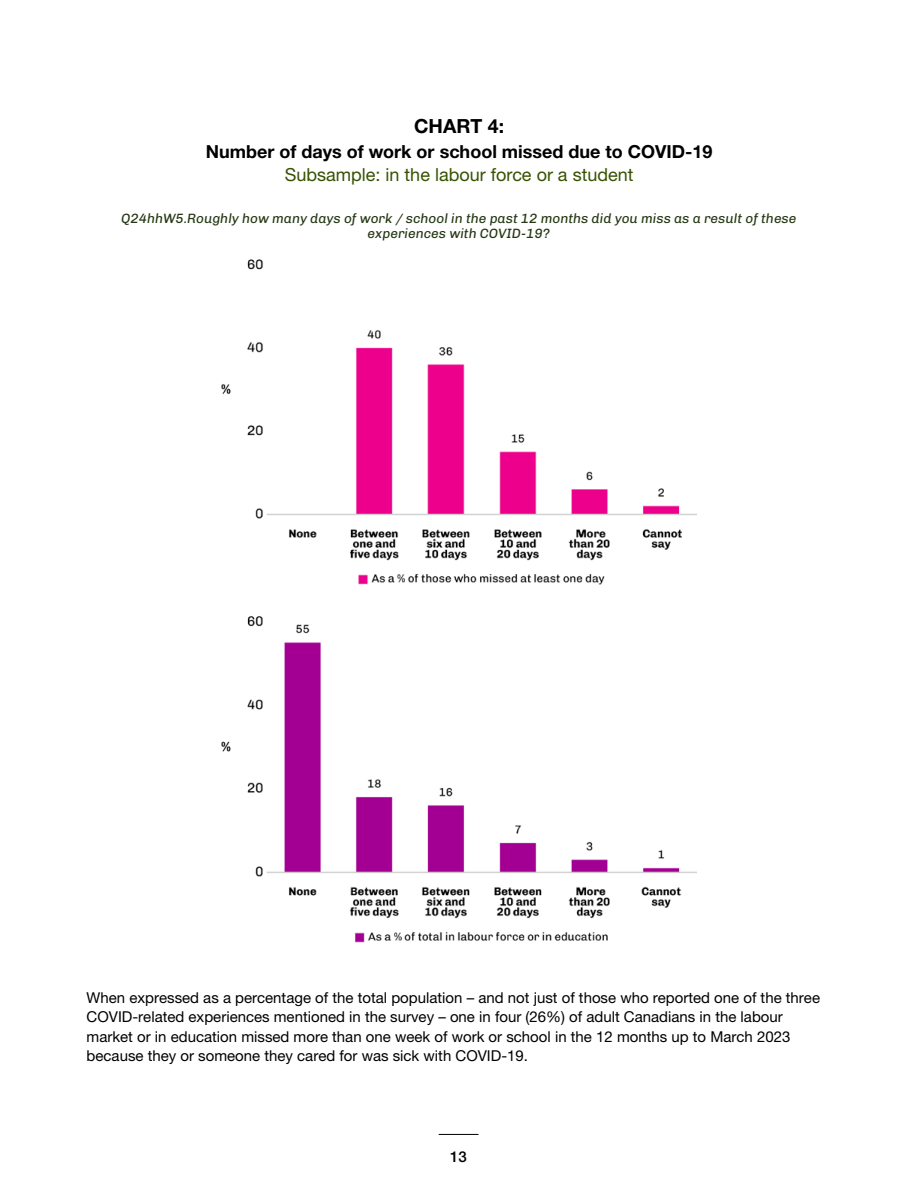
<style>
.page{position:relative;width:918px;height:1188px;background:#fff}
.page>*{position:absolute;margin:0;border:0;box-sizing:border-box;transform-origin:0 0}
.Chart_-_Number{font:700 19.5px "Helvetica Neue LT Pro";color:#000}
.Chart_-_Title{font:700 18px "Helvetica Neue LT Pro";color:#000}
.Chart_-_Subtitle{font:18px "Helvetica Neue LT Pro";color:#365200}
.Basic_Body_Paragraph_-_Black{font:15px/19.5px "Helvetica Neue LT Pro";color:#000}
.t1{font:500 15px "Helvetica Neue LT Pro";color:#000}
.Figure_note_2{font:italic 13.5px/15px "Chivo";color:#253814;text-align:center}
</style>
<div class="page">
<hr style="left:439px;top:1134px;width:39px;height:1px;background:#000">
<img style="left:221px;top:259px;width:475px;height:326px">
<img style="left:221px;top:616px;width:476px;height:327px">
<p class="Chart_-_Number" style="left:414px;top:114px;width:91px">CHART 4:</p>
<p class="Chart_-_Title" style="left:206px;top:141px;width:508px">Number of days of work or school missed due to COVID-19</p>
<p class="Chart_-_Subtitle" style="left:285px;top:164px;width:350px">Subsample: in the labour force or a student</p>
<p class="Figure_note_2" style="left:121px;top:210px;width:677px">Q24hhW5.Roughly how many days of work / school in the past 12 months did you miss as a result of these experiences with COVID-19?</p>
<p class="Basic_Body_Paragraph_-_Black" style="left:87px;top:987px;width:735px">When expressed as a percentage of the total population – and not just of those who reported one of the three COVID-related experiences mentioned in the survey – one in four (26%) of adult Canadians in the labour market or in education missed more than one week of work or school in the 12 months up to March 2023 because they or someone they cared for was sick with COVID-19.</p>
<p class="t1" style="left:450px;top:1147px;width:18px">13</p>
</div>
